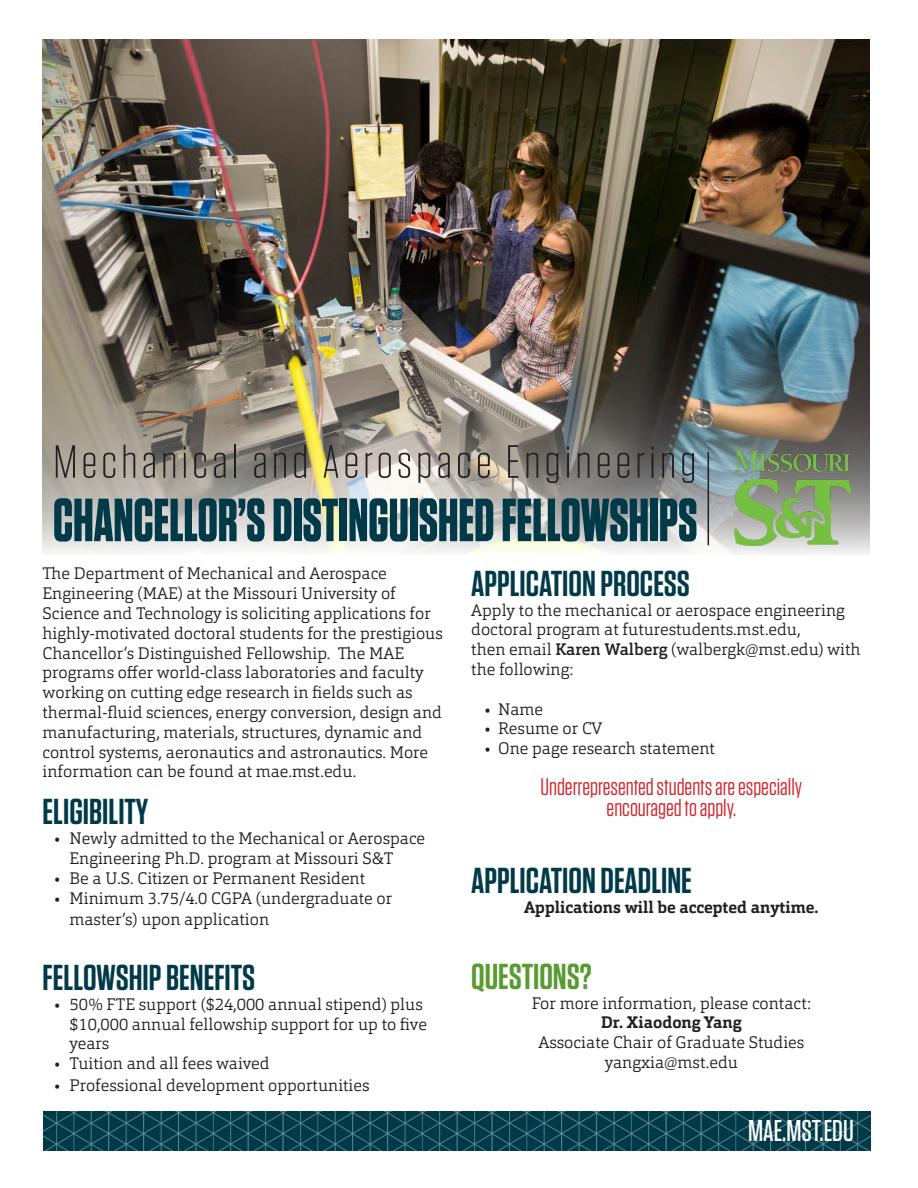
<style>
.page{position:relative;width:918px;height:1188px;background:#fff}
.page>*{position:absolute;margin:0;border:0;box-sizing:border-box;transform-origin:0 0}
.t1{font:700 60.75px "Tungsten";color:#003a49;scale:.84 1}
.t2{font:300 46.5px "Tungsten";letter-spacing:.075em;color:#231f20;scale:1.08 1}
.t3{font:600 36px "Tungsten";color:#003a49}
.t4{font:600 36px "Tungsten";color:#589b31}
.t5{font:500 30px "Tungsten";color:#fff}
.t6{font:24px/21px "Tungsten";color:#d1232a;text-align:center}
.t7{font:300 16.5px/19.8px "Orgon Slab";color:#231f20}
.t8{font:700 16.5px "Orgon Slab";color:#231f20}
.s1{font-weight:500}
</style>
<div class="page">
<img style="left:43px;top:39px;width:827px;height:514px">
<img style="left:43px;top:1111px;width:828px;height:40px">
<img style="left:734px;top:452px;width:116px;height:94px">
<hr style="left:708px;top:452px;width:1px;height:93px;background:#231f20">
<p class="t2" style="left:53px;top:438px;width:597px">Mechanical and Aerospace Engineering</p>
<p class="t1" style="left:53px;top:488px;width:768px">CHANCELLOR’S DISTINGUISHED FELLOWSHIPS</p>
<p class="t7" style="left:43px;top:564px;width:402px">The Department of Mechanical and Aerospace Engineering (MAE) at the Missouri University of Science and Technology is soliciting applications for highly-motivated doctoral students for the prestigious Chancellor’s Distinguished Fellowship. The MAE programs offer world-class laboratories and faculty working on cutting edge research in fields such as thermal-fluid sciences, energy conversion, design and manufacturing, materials, structures, dynamic and control systems, aeronautics and astronautics. More information can be found at mae.mst.edu.</p>
<p class="t3" style="left:43px;top:793px;width:107px">ELIGIBILITY</p>
<p class="t7" style="left:70px;top:828px;width:357px;text-indent:-15px">• Newly admitted to the Mechanical or Aerospace<br>Engineering Ph.D. program at Missouri S&amp;T</p>
<p class="t7" style="left:55px;top:868px;width:312px">• Be a U.S. Citizen or Permanent Resident</p>
<p class="t7" style="left:70px;top:887px;width:324px;line-height:21.6px;text-indent:-15px">• Minimum 3.75/4.0 CGPA (undergraduate or master’s) upon application</p>
<p class="t3" style="left:43px;top:959px;width:214px">FELLOWSHIP BENEFITS</p>
<p class="t7" style="left:70px;top:994px;width:359px;text-indent:-15px">• 50% FTE support ($24,000 annual stipend) plus $10,000 annual fellowship support for up to five years</p>
<p class="t7" style="left:55px;top:1053px;width:216px">• Tuition and all fees waived</p>
<p class="t7" style="left:55px;top:1075px;width:317px">• Professional development opportunities</p>
<p class="t3" style="left:471px;top:564px;width:220px">APPLICATION PROCESS</p>
<p class="t7" style="left:471px;top:600px;width:391px">Apply to the mechanical or aerospace engineering doctoral program at futurestudents.mst.edu,<br>then email <span class="s1">Karen Walberg</span> (walbergk@mst.edu) with the following:</p>
<p class="t7" style="left:485px;top:699px;width:60px">• Name</p>
<p class="t7" style="left:485px;top:719px;width:119px">• Resume or CV</p>
<p class="t7" style="left:485px;top:739px;width:232px">• One page research statement</p>
<p class="t6" style="left:540px;top:777px;width:263px">Underrepresented students are especially encouraged to apply.</p>
<p class="t3" style="left:471px;top:862px;width:222px">APPLICATION DEADLINE</p>
<p class="t8" style="left:524px;top:897px;width:296px">Applications will be accepted anytime.</p>
<p class="t4" style="left:471px;top:957px;width:122px">QUESTIONS?</p>
<p class="t7" style="left:532px;top:993px;width:281px">For more information, please contact:</p>
<p class="t8" style="left:601px;top:1012px;width:142px">Dr. Xiaodong Yang</p>
<p class="t7" style="left:538px;top:1033px;width:267px">Associate Chair of Graduate Studies</p>
<p class="t7" style="left:605px;top:1052px;width:135px">yangxia@mst.edu</p>
<p class="t5" style="left:748px;top:1115px;width:107px">MAE.MST.EDU</p>
</div>
